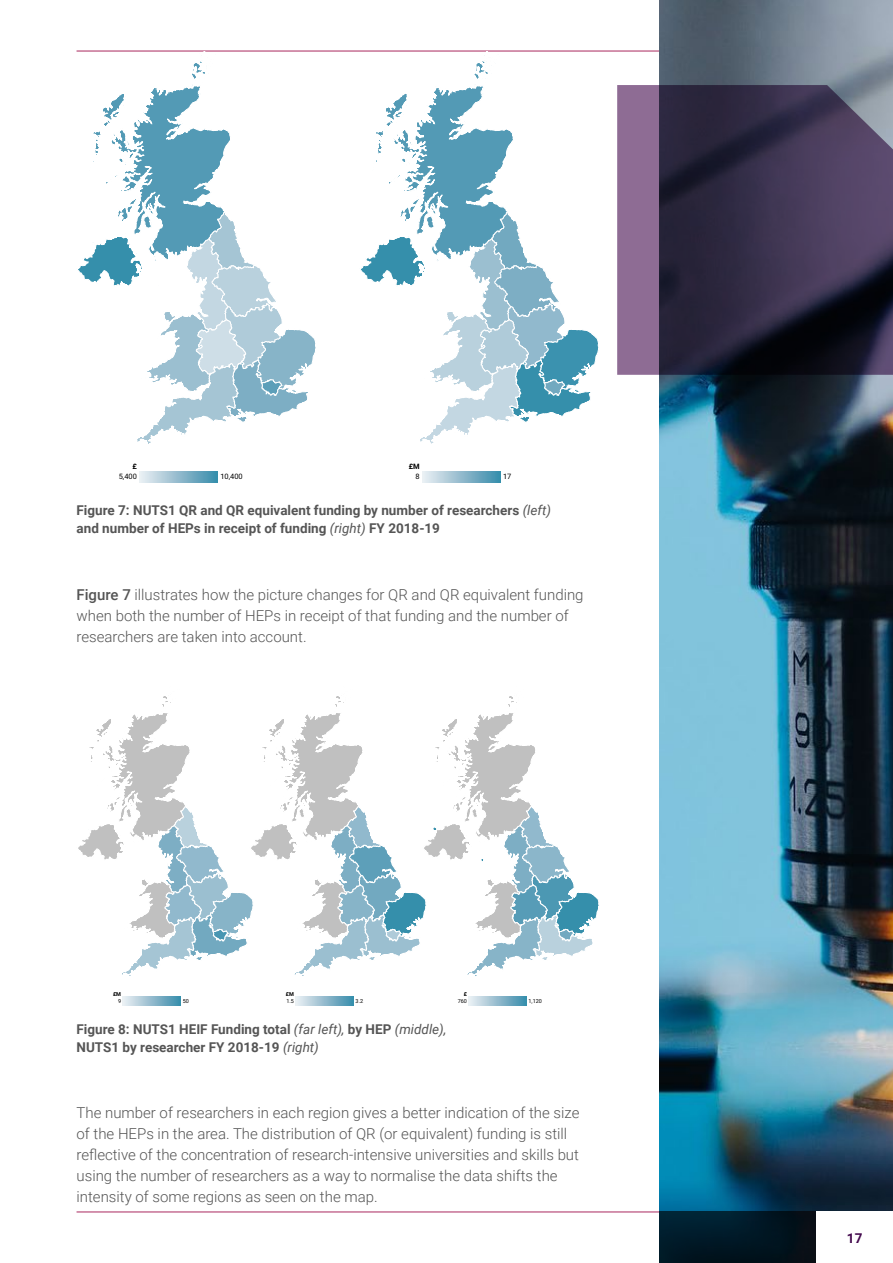
<style>
.page{position:relative;width:893px;height:1263px;background:#fff}
.page>*{position:absolute;margin:0;border:0;box-sizing:border-box;transform-origin:0 0}
.Body_copy{font:300 15px/21px "Roboto";color:#555}
.Table_heading{font:700 13.5px/18px "Roboto";color:#555}
.t1{font:700 13.5px "Roboto";color:#440a4e}
.t2{font:7.5px "Roboto";color:#000}
.t3{font:700 7.5px "Roboto";color:#000}
.t4{font:5.55px "Roboto";color:#000}
.t5{font:700 5.55px "Roboto";color:#000}
.s1{font-weight:400;font-style:italic}
.s2{font-weight:500}
</style>
<div class="page">
<hr style="left:77px;top:51px;width:739px;height:1px;background:#a9285e">
<hr style="left:77px;top:1212px;width:739px;height:1px;background:#a9285e">
<img style="left:659px;top:0;width:234px;height:1212px">
<div style="left:659px;top:1212px;width:157px;height:51px;background:linear-gradient(to right,#001f30,#040f17)"></div>
<svg style="left:617px;top:85px;width:276px;height:290px"></svg>
<svg style="left:77px;top:51px;width:240px;height:393px"></svg>
<svg style="left:139px;top:471px;width:79px;height:11px"></svg>
<svg style="left:359px;top:51px;width:241px;height:393px"></svg>
<svg style="left:422px;top:471px;width:78px;height:11px"></svg>
<svg style="left:123px;top:997px;width:58px;height:8px"></svg>
<svg style="left:296px;top:997px;width:58px;height:8px"></svg>
<svg style="left:78px;top:696px;width:521px;height:280px"></svg>
<svg style="left:469px;top:997px;width:58px;height:8px"></svg>
<p class="t3" style="left:409px;top:461px;width:12px">£M</p>
<p class="Table_heading" style="left:77px;top:500px;width:476px">Figure 7: NUTS1 QR and QR equivalent funding by number of researchers <span class="s1">(left) </span>and number of HEPs in receipt of funding <span class="s1">(right)</span> FY 2018-19</p>
<p class="t3" style="left:133px;top:461px;width:6px">£</p>
<p class="t2" style="left:119px;top:471px;width:20px">5,400</p>
<p class="t2" style="left:220px;top:471px;width:24px">10,400</p>
<p class="t2" style="left:415px;top:471px;width:6px">8</p>
<p class="t2" style="left:503px;top:471px;width:10px">17</p>
<p class="Body_copy" style="left:77px;top:583px;width:509px"><span class="s2">Figure 7</span> illustrates how the picture changes for QR and QR equivalent funding when both the number of HEPs in receipt of that funding and the number of researchers are taken into account.</p>
<p class="t5" style="left:113px;top:990px;width:10px">£M</p>
<p class="t5" style="left:286px;top:990px;width:10px">£M</p>
<p class="t5" style="left:464px;top:990px;width:5px">£</p>
<p class="t4" style="left:118px;top:997px;width:5px">9</p>
<p class="t4" style="left:183px;top:997px;width:8px">50</p>
<p class="t4" style="left:286px;top:997px;width:9px">1.5</p>
<p class="t4" style="left:356px;top:997px;width:9px">3.2</p>
<p class="t4" style="left:458px;top:997px;width:11px">760</p>
<p class="t4" style="left:528px;top:997px;width:15px">1,120</p>
<p class="Table_heading" style="left:77px;top:1019px;width:371px">Figure 8: NUTS1 HEIF Funding total <span class="s1">(far left),</span> by HEP <span class="s1">(middle),<br></span>NUTS1 by researcher FY 2018-19 <span class="s1">(right)</span></p>
<p class="Body_copy" style="left:77px;top:1101px;width:504px">The number of researchers in each region gives a better indication of the size of the HEPs in the area. The distribution of QR (or equivalent) funding is still reflective of the concentration of research-intensive universities and skills but using the number of researchers as a way to normalise the data shifts the intensity of some regions as seen on the map.</p>
<p class="t1" style="left:847px;top:1228px;width:17px">17</p>
</div>
